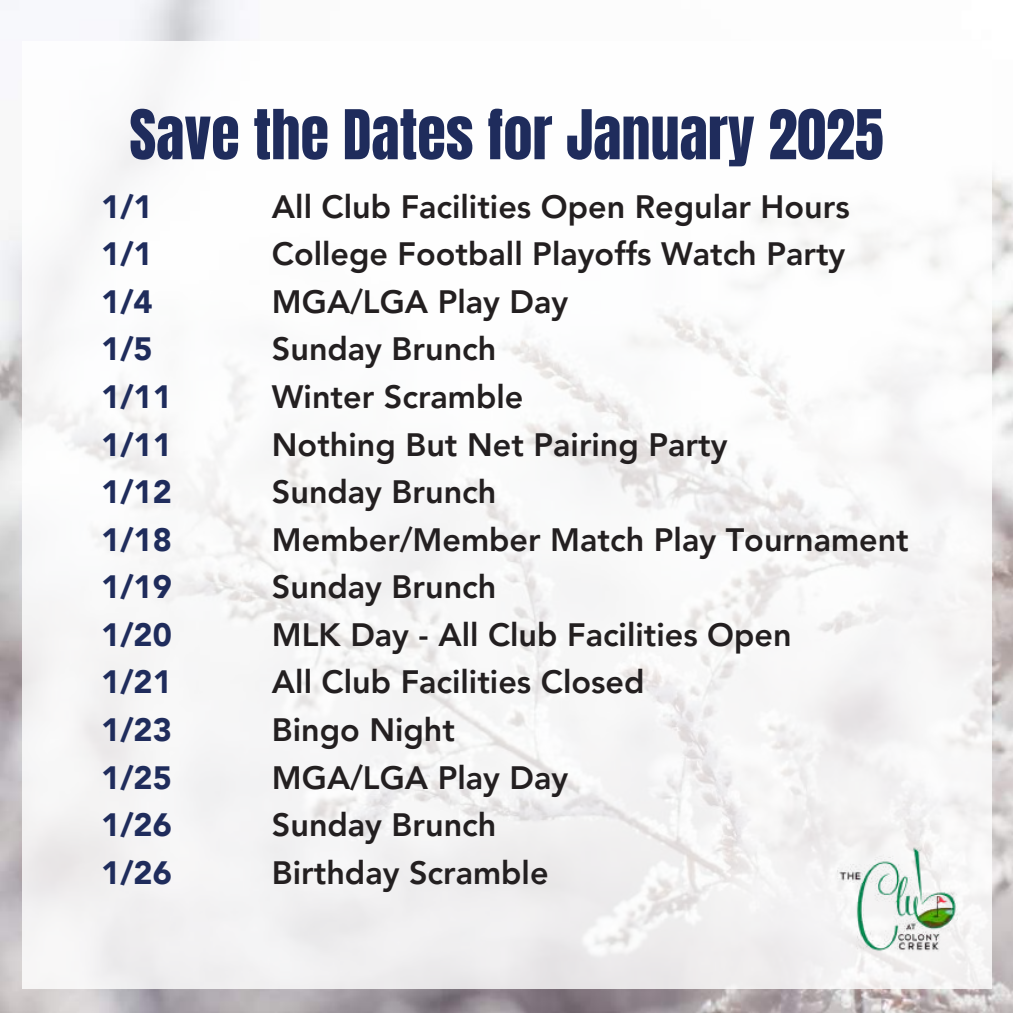
<style>
.page{position:relative;width:1013px;height:1013px;background:#fff}
.page>*{position:absolute;margin:0;border:0;box-sizing:border-box;transform-origin:0 0}
.t1{font:58.25px "Anton";color:#1f2c5c}
.t2{font:800 32.38px/47.5px "Avenir LT Pro";color:#231f20}
.t3{font:900 32.25px/47.5px "Avenir LT Pro";color:#1f2c5c}
</style>
<div class="page">
<img style="left:0;top:0;width:1012px;height:1012px">
<div style="left:22px;top:41px;width:969px;height:947px;background:linear-gradient(to bottom,#fff,#f0efef)"></div>
<img style="left:837px;top:847px;width:120px;height:104px">
<h1 class="t1" style="left:129px;top:93px;width:755px">Save the Dates for January 2025</h1>
<p class="t3" style="left:101px;top:186px;width:72px">1/1<br>1/1<br>1/4<br>1/5<br>1/11<br>1/11<br>1/12<br>1/18<br>1/19<br>1/20<br>1/21<br>1/23<br>1/25<br>1/26<br>1/26</p>
<p class="t2" style="left:272px;top:185px;width:638px">All Club Facilities Open Regular Hours<br>College Football Playoffs Watch Party<br>MGA/LGA Play Day<br>Sunday Brunch<br>Winter Scramble<br>Nothing But Net Pairing Party<br>Sunday Brunch<br>Member/Member Match Play Tournament<br>Sunday Brunch<br>MLK Day - All Club Facilities Open<br>All Club Facilities Closed<br>Bingo Night<br>MGA/LGA Play Day<br>Sunday Brunch<br>Birthday Scramble</p>
</div>
